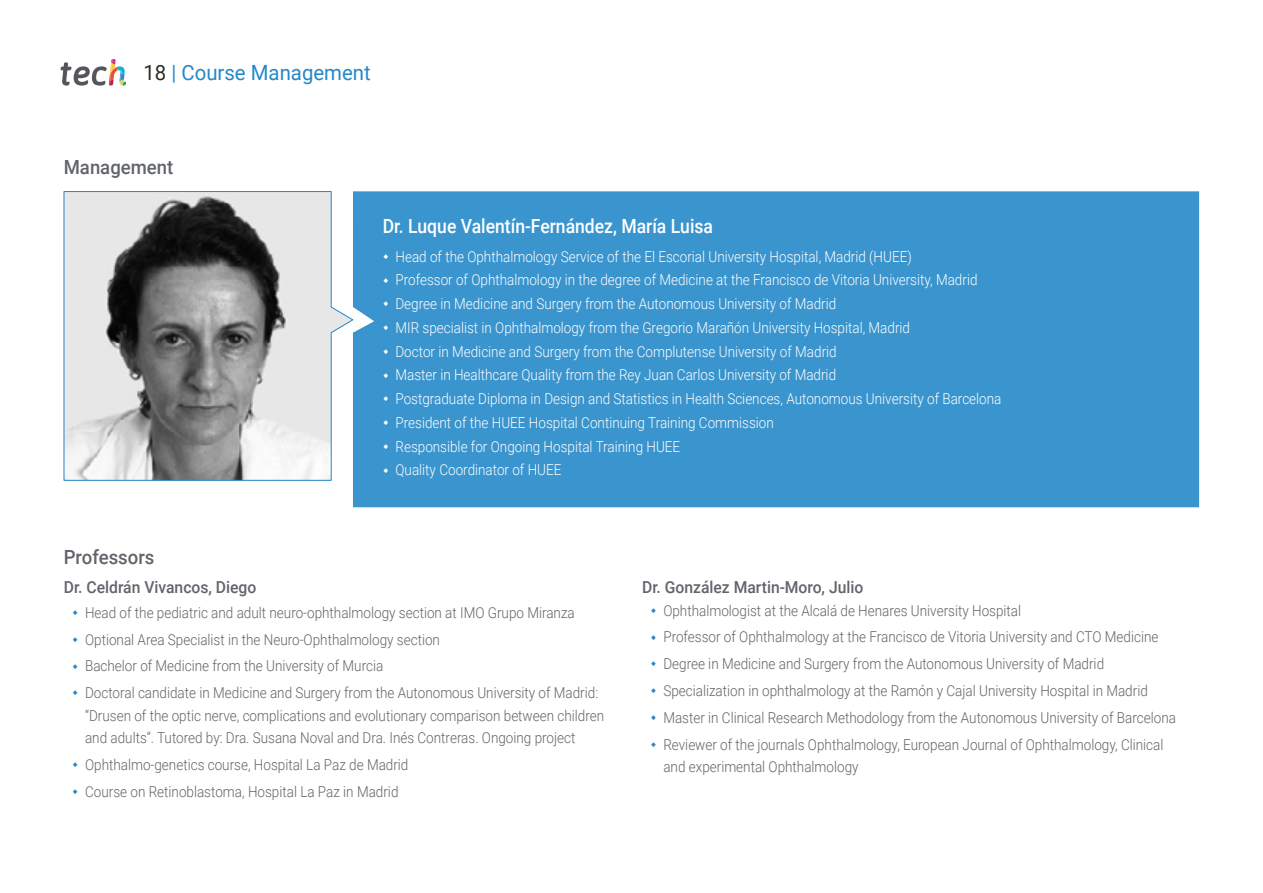
<style>
.page{position:relative;width:1263px;height:893px;background:#fff}
.page>*{position:absolute;margin:0;border:0;box-sizing:border-box;transform-origin:0 0}
.t1{font:21px "Roboto";color:#2488c9}
.t2{font:500 19.5px "Roboto";color:#fff;scale:.9 1}
.t3{font:500 19.5px "Roboto";color:#61646a;scale:.95 1}
.t4{font:500 16.5px "Roboto";color:#61646a;scale:.95 1}
.t5{font:300 15px/26.7px "Roboto";color:#61646a;scale:.9 1}
.t6{font:300 15px/23.7px "Roboto";color:#fff;scale:.9 1}
.s1{color:#312e20}
</style>
<div class="page">
<div style="left:353px;top:191px;width:846px;height:316px;background:#3a94ce"></div>
<svg style="left:61px;top:59px;width:65px;height:27px"></svg>
<svg style="left:64px;top:191px;width:289px;height:290px;background:#acaeae"></svg>
<svg style="left:384px;top:254px;width:4px;height:5px"></svg>
<svg style="left:384px;top:278px;width:4px;height:5px"></svg>
<svg style="left:384px;top:301px;width:4px;height:5px"></svg>
<svg style="left:384px;top:325px;width:4px;height:5px"></svg>
<svg style="left:384px;top:349px;width:4px;height:5px"></svg>
<svg style="left:384px;top:373px;width:4px;height:5px"></svg>
<svg style="left:384px;top:396px;width:4px;height:5px"></svg>
<svg style="left:384px;top:420px;width:4px;height:5px"></svg>
<svg style="left:384px;top:444px;width:4px;height:5px"></svg>
<svg style="left:384px;top:468px;width:4px;height:5px"></svg>
<h1 class="t1" style="left:144px;top:57px;width:229px"><span class="s1">18</span> | Course Management</h1>
<h2 class="t3" style="left:64px;top:154px;width:117px">Management</h2>
<h2 class="t2" style="left:383px;top:212px;width:368px">Dr. Luque Valentín-Fernández, María Luisa</h2>
<p class="t6" style="left:395px;top:244px;width:675px">Head of the Ophthalmology Service of the El Escorial University Hospital, Madrid (HUEE)<br>Professor of Ophthalmology in the degree of Medicine at the Francisco de Vitoria University, Madrid Degree in Medicine and Surgery from the Autonomous University of Madrid<br>MIR specialist in Ophthalmology from the Gregorio Marañón University Hospital, Madrid<br>Doctor in Medicine and Surgery from the Complutense University of Madrid<br>Master in Healthcare Quality from the Rey Juan Carlos University of Madrid<br>Postgraduate Diploma in Design and Statistics in Health Sciences, Autonomous University of Barcelona President of the HUEE Hospital Continuing Training Commission<br>Responsible for Ongoing Hospital Training HUEE<br>Quality Coordinator of HUEE</p>
<h2 class="t3" style="left:64px;top:544px;width:97px">Professors</h2>
<p class="t4" style="left:64px;top:576px;width:204px">Dr. Celdrán Vivancos, Diego</p>
<p class="t5" style="left:85px;top:599px;width:572px">Head of the pediatric and adult neuro-ophthalmology section at IMO Grupo Miranza Optional Area Specialist in the Neuro-Ophthalmology section<br>Bachelor of Medicine from the University of Murcia<br>Doctoral candidate in Medicine and Surgery from the Autonomous University of Madrid:</p>
<p class="t5" style="left:85px;top:703px;width:578px;line-height:22.5px">“Drusen of the optic nerve, complications and evolutionary comparison between children and adults”. Tutored by: Dra. Susana Noval and Dra. Inés Contreras. Ongoing project</p>
<p class="t5" style="left:85px;top:751px;width:361px">Ophthalmo-genetics course, Hospital La Paz de Madrid<br>Course on Retinoblastoma, Hospital La Paz in Madrid</p>
<p class="t4" style="left:642px;top:576px;width:234px">Dr. González Martin-Moro, Julio</p>
<p class="t5" style="left:663px;top:596px;width:571px">Ophthalmologist at the Alcalá de Henares University Hospital<br>Professor of Ophthalmology at the Francisco de Vitoria University and CTO Medicine Degree in Medicine and Surgery from the Autonomous University of Madrid Specialization in ophthalmology at the Ramón y Cajal University Hospital in Madrid Master in Clinical Research Methodology from the Autonomous University of Barcelona Reviewer of the journals Ophthalmology, European Journal of Ophthalmology, Clinical</p>
<p class="t5" style="left:663px;top:753px;width:218px">and experimental Ophthalmology</p>
</div>
